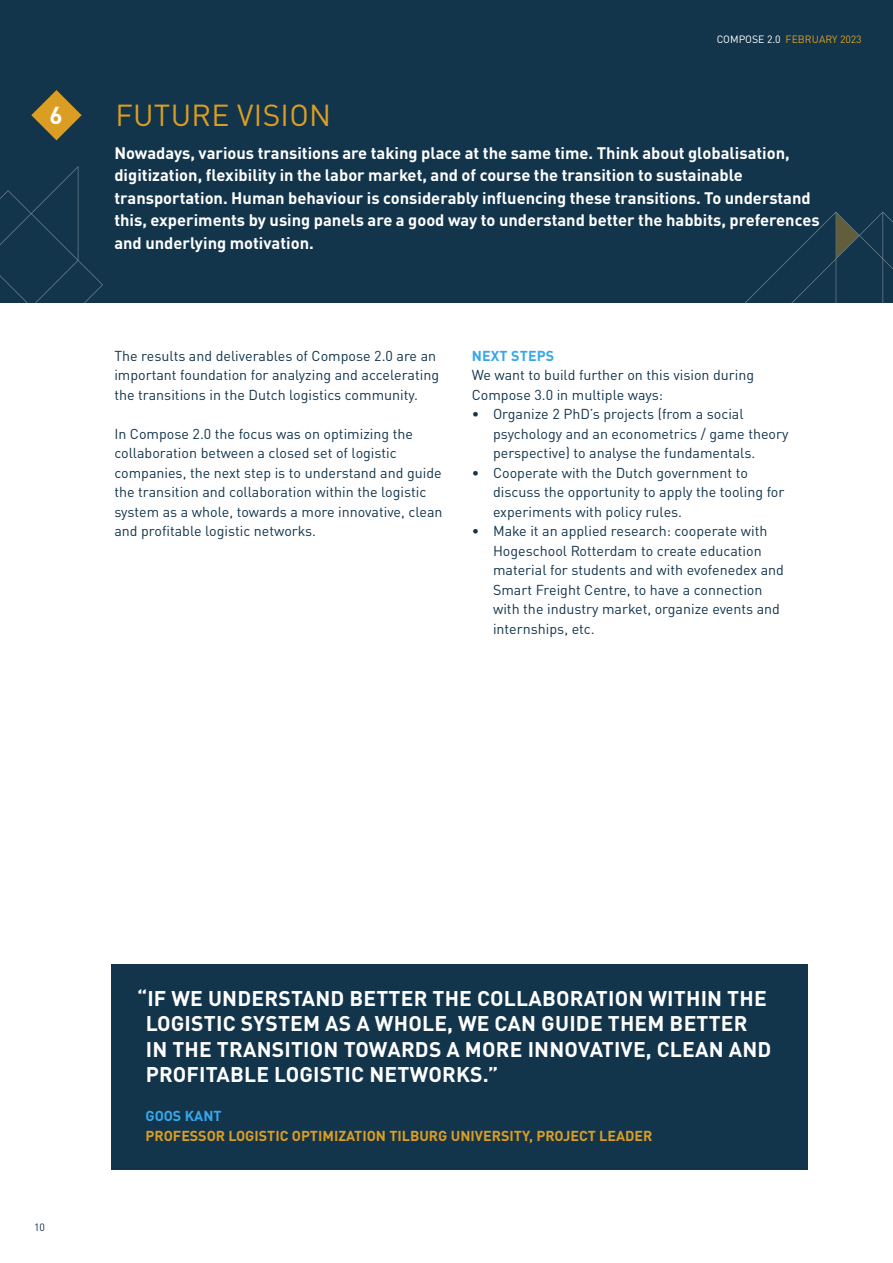
<style>
.page{position:relative;width:893px;height:1263px;background:#fff}
.page>*{position:absolute;margin:0;border:0;box-sizing:border-box;transform-origin:0 0}
.t1{font:30px "DINOT";letter-spacing:.01em;color:#db9e22}
.t2{font:700 24.3px "DINOT";color:#fff}
.t3{font:700 21px/25.5px "DINOT";letter-spacing:.01em;color:#fff}
.t4{font:700 16.5px/22.5px "DINOT";color:#fff}
.t5{font:14.25px/19.5px "DINOT";color:#13354c}
.t6{font:700 14.25px "DINOT";color:#db9e22}
._01_Kopje_blauw{font:700 14.25px "DINOT";letter-spacing:.01em;color:#36a7e9}
.t7{font:10.5px "DINOT";color:#db9e22}
.t8{font:10.5px "DINOT";color:#13354c}
.s1{color:#fff}
</style>
<div class="page">
<div style="left:0;top:0;width:893px;height:302px;background:#13354c"></div>
<svg style="left:742px;top:211px;width:151px;height:92px"></svg>
<svg style="left:836px;top:213px;width:23px;height:45px"></svg>
<svg style="left:0;top:140px;width:103px;height:163px"></svg>
<svg style="left:31px;top:90px;width:51px;height:50px"></svg>
<div style="left:112px;top:964px;width:696px;height:205px;background:#13354c"></div>
<p class="t2" style="left:49px;top:100px;width:15px">6</p>
<p class="t7" style="left:717px;top:33px;width:147px"><span class="s1">COMPOSE 2.0</span> FEBRUARY 2023</p>
<p class="t1" style="left:115px;top:96px;width:217px">FUTURE VISION</p>
<p class="t4" style="left:114px;top:141px;width:707px">Nowadays, various transitions are taking place at the same time. Think about globalisation, digitization, flexibility in the labor market, and of course the transition to sustainable transportation. Human behaviour is considerably influencing these transitions. To understand this, experiments by using panels are a good way to understand better the habbits, preferences and underlying motivation.</p>
<p class="t5" style="left:114px;top:345px;width:326px">The results and deliverables of Compose 2.0 are an important foundation for analyzing and accelerating the transitions in the Dutch logistics community.</p>
<p class="t5" style="left:114px;top:423px;width:330px">In Compose 2.0 the focus was on optimizing the collaboration between a closed set of logistic companies, the next step is to understand and guide the transition and collaboration within the logistic system as a whole, towards a more innovative, clean and profitable logistic networks.</p>
<p class="_01_Kopje_blauw" style="left:472px;top:346px;width:84px">NEXT STEPS</p>
<p class="t5" style="left:472px;top:365px;width:284px">We want to build further on this vision during<br>Compose 3.0 in multiple ways:</p>
<p class="t5" style="left:493px;top:404px;width:297px;text-indent:-21px">• Organize 2 PhD’s projects (from a social psychology and an econometrics / game theory perspective) to analyse the fundamentals.</p>
<p class="t5" style="left:493px;top:462px;width:293px;text-indent:-21px">• Cooperate with the Dutch government to discuss the opportunity to apply the tooling for experiments with policy rules.</p>
<p class="t5" style="left:493px;top:521px;width:292px;text-indent:-21px">• Make it an applied research: cooperate with Hogeschool Rotterdam to create education material for students and with evofenedex and Smart Freight Centre, to have a connection with the industry market, organize events and internships, etc.</p>
<p class="t8" style="left:34px;top:1220px;width:12px">10</p>
<p class="t3" style="left:146px;top:985px;width:627px;text-indent:-9px">“IF WE UNDERSTAND BETTER THE COLLABORATION WITHIN THE LOGISTIC SYSTEM AS A WHOLE, WE CAN GUIDE THEM BETTER IN THE TRANSITION TOWARDS A MORE INNOVATIVE, CLEAN AND PROFITABLE LOGISTIC NETWORKS.”</p>
<p class="_01_Kopje_blauw" style="left:146px;top:1107px;width:78px">GOOS KANT</p>
<p class="t6" style="left:146px;top:1126px;width:508px">PROFESSOR LOGISTIC OPTIMIZATION TILBURG UNIVERSITY, PROJECT LEADER</p>
</div>
